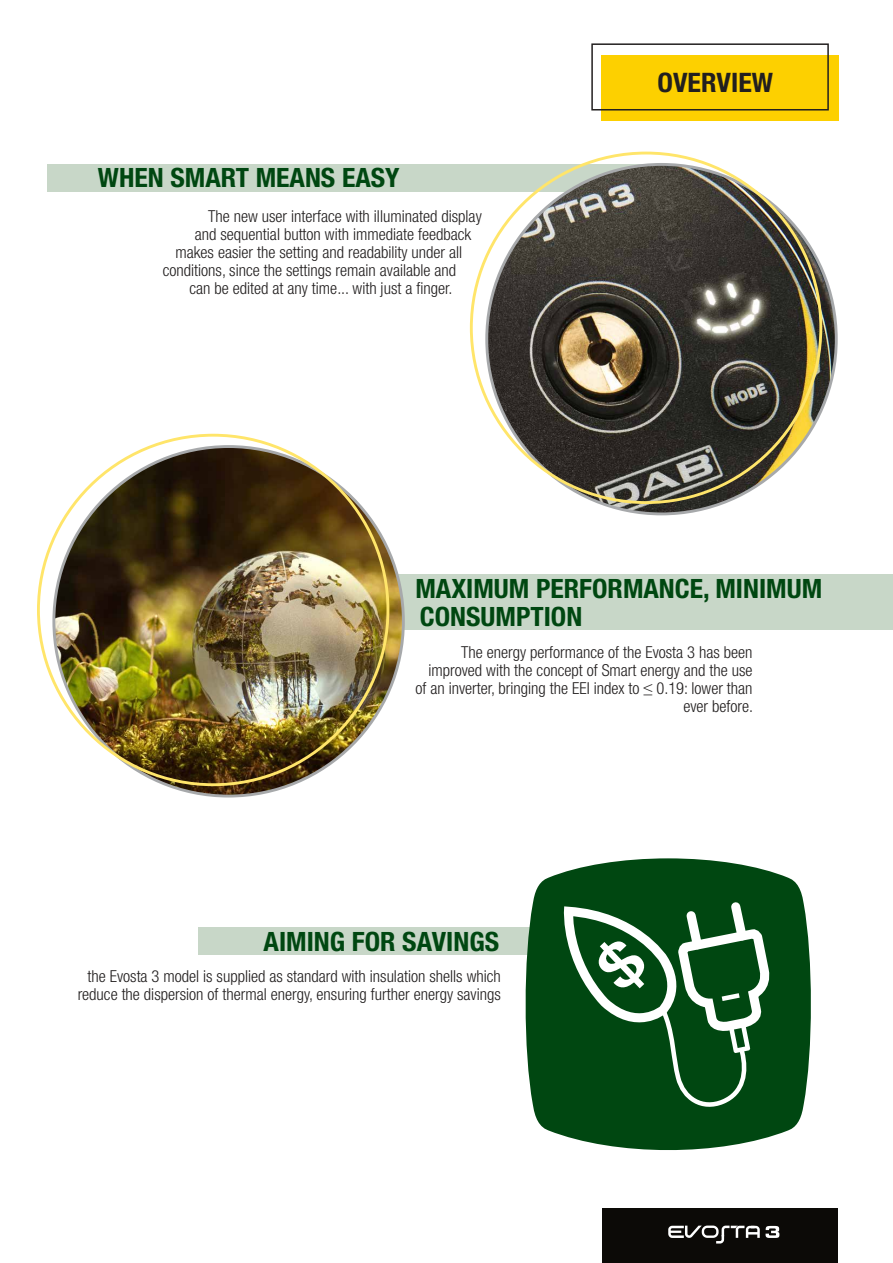
<style>
.page{position:relative;width:893px;height:1263px;background:#fff}
.page>*{position:absolute;margin:0;border:0;box-sizing:border-box;transform-origin:0 0}
.t1{font:700 condensed 26.85px "Helvetica Neue LT";color:#221f1f;scale:1.04 1}
.t2{font:700 condensed 26.7px/28.5px "Helvetica Neue LT";color:#004711;scale:1.04 1}
.t3{font:300 condensed 16.5px/18px "Helvetica Neue LT";color:#221f1f;text-align:center}
</style>
<div class="page">
<div style="left:602px;top:1209px;width:236px;height:54px;background:#0c0a07"></div>
<div style="left:602px;top:55px;width:237px;height:66px;background:#fdd000"></div>
<div style="left:591px;top:43px;width:238px;height:68px;border:2px solid #221f1f"></div>
<svg style="left:668px;top:1225px;width:92px;height:18px"></svg>
<svg style="left:766px;top:1226px;width:13px;height:12px"></svg>
<div style="left:199px;top:927px;width:493px;height:28px;background:#c8d7c8"></div>
<div style="left:47px;top:164px;width:613px;height:27px;background:#c8d7c8"></div>
<div style="left:381px;top:574px;width:512px;height:55px;background:#c8d7c8"></div>
<img style="left:487px;top:164px;width:349px;height:350px;border-radius:175px">
<img style="left:54px;top:446px;width:349px;height:350px;border-radius:175px">
<svg style="left:528px;top:870px;width:281px;height:280px;background:#266234"></svg>
<svg style="left:559px;top:858px;width:209px;height:258px;background:#286436"></svg>
<h2 class="t2" style="left:98px;top:163px;width:292px">WHEN SMART MEANS EASY</h2>
<p class="t3" style="left:208px;top:208px;width:275px">The new user interface with illuminated display</p>
<p class="t3" style="left:195px;top:226px;width:278px">and sequential button with immediate feedback</p>
<p class="t3" style="left:176px;top:244px;width:288px">makes easier the setting and readability under all</p>
<p class="t3" style="left:163px;top:262px;width:295px">conditions, since the settings remain available and</p>
<p class="t3" style="left:189px;top:280px;width:264px">can be edited at any time... with just a finger.</p>
<h1 class="t1" style="left:657px;top:67px;width:113px">OVERVIEW</h1>
<h2 class="t2" style="left:415px;top:574px;width:393px">MAXIMUM PERFORMANCE, MINIMUM<br>CONSUMPTION</h2>
<p class="t3" style="left:415px;top:645px;width:339px;text-align:right">The energy performance of the Evosta 3 has been improved with the concept of Smart energy and the use of an inverter, bringing the EEI index to ≤ 0.19: lower than ever before.</p>
<h2 class="t2" style="left:264px;top:927px;width:228px">AIMING FOR SAVINGS</h2>
<p class="t3" style="left:78px;top:968px;width:425px">the Evosta 3 model is supplied as standard with insulation shells which reduce the dispersion of thermal energy, ensuring further energy savings</p>
</div>
